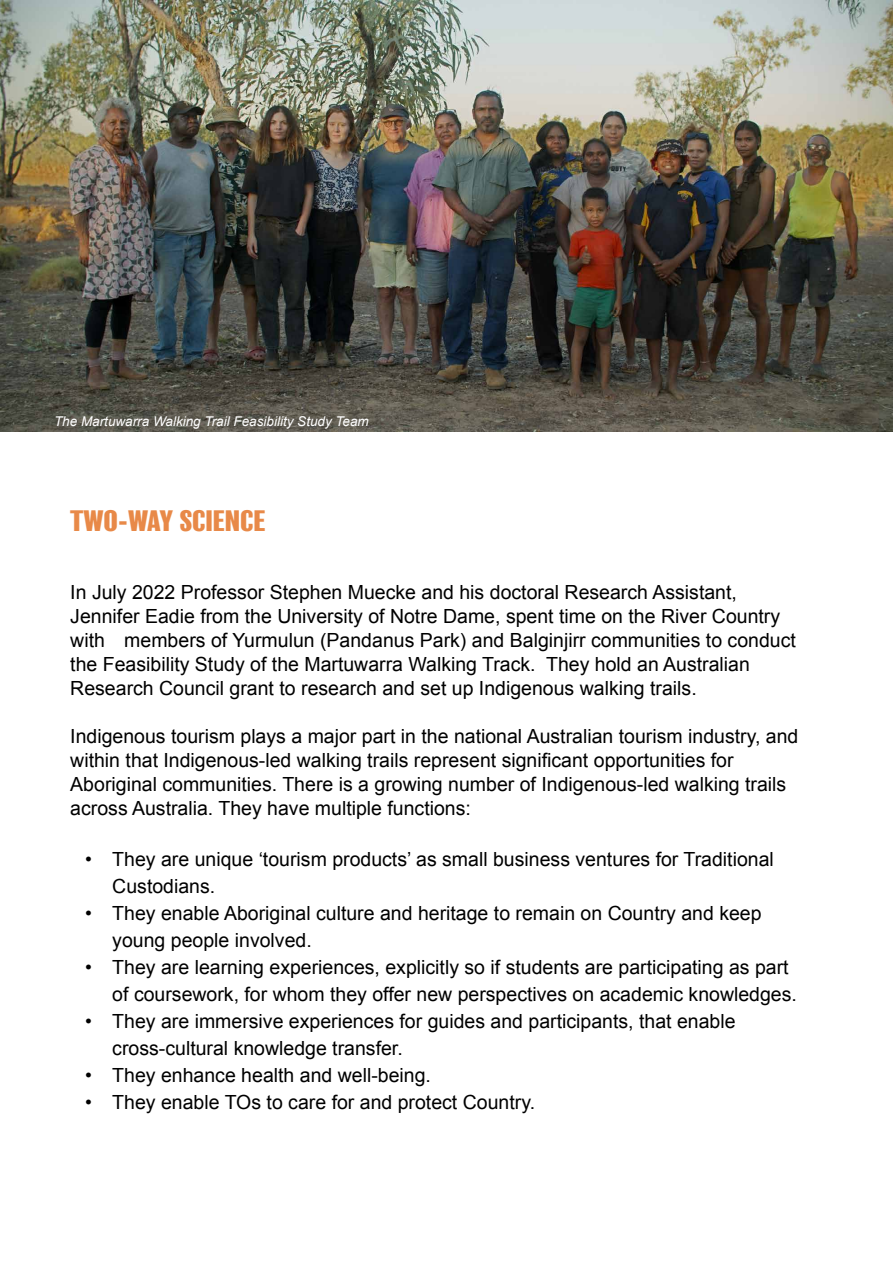
<style>
.page{position:relative;width:893px;height:1263px;background:#fff}
.page>*{position:absolute;margin:0;border:0;box-sizing:border-box;transform-origin:0 0}
.t1{font:800 27px "Balboa W01";color:#e88948}
.t2{font:19.5px/24px "Arial";color:#000}
.t3{font:italic 13.5px "Arial";color:#fff}
</style>
<div class="page">
<img style="left:0;top:0;width:893px;height:431px">
<p class="t3" style="left:54px;top:413px;width:316px">The Martuwarra Walking Trail Feasibility Study Team</p>
<h1 class="t1" style="left:70px;top:506px;width:197px">TWO-WAY SCIENCE</h1>
<p class="t2" style="left:70px;top:580px;width:727px">In July 2022 Professor Stephen Muecke and his doctoral Research Assistant, Jennifer Eadie from the University of Notre Dame, spent time on the River Country with members of Yurmulun (Pandanus Park) and Balginjirr communities to conduct the Feasibility Study of the Martuwarra Walking Track. They hold an Australian Research Council grant to research and set up Indigenous walking trails.</p>
<p class="t2" style="left:70px;top:724px;width:730px">Indigenous tourism plays a major part in the national Australian tourism industry, and within that Indigenous-led walking trails represent significant opportunities for Aboriginal communities. There is a growing number of Indigenous-led walking trails across Australia. They have multiple functions:</p>
<p class="t2" style="left:112px;top:845px;width:663px;line-height:27px;text-indent:-27px">• They are unique ‘tourism products’ as small business ventures for Traditional<br>Custodians.</p>
<p class="t2" style="left:112px;top:899px;width:651px;line-height:27px;text-indent:-27px">• They enable Aboriginal culture and heritage to remain on Country and keep young people involved.</p>
<p class="t2" style="left:112px;top:953px;width:686px;line-height:27px;text-indent:-27px">• They are learning experiences, explicitly so if students are participating as part of coursework, for whom they offer new perspectives on academic knowledges.</p>
<p class="t2" style="left:112px;top:1007px;width:625px;line-height:27px;text-indent:-27px">• They are immersive experiences for guides and participants, that enable cross-cultural knowledge transfer.</p>
<p class="t2" style="left:85px;top:1063px;width:347px">• They enhance health and well-being.</p>
<p class="t2" style="left:85px;top:1090px;width:451px">• They enable TOs to care for and protect Country.</p>
</div>
